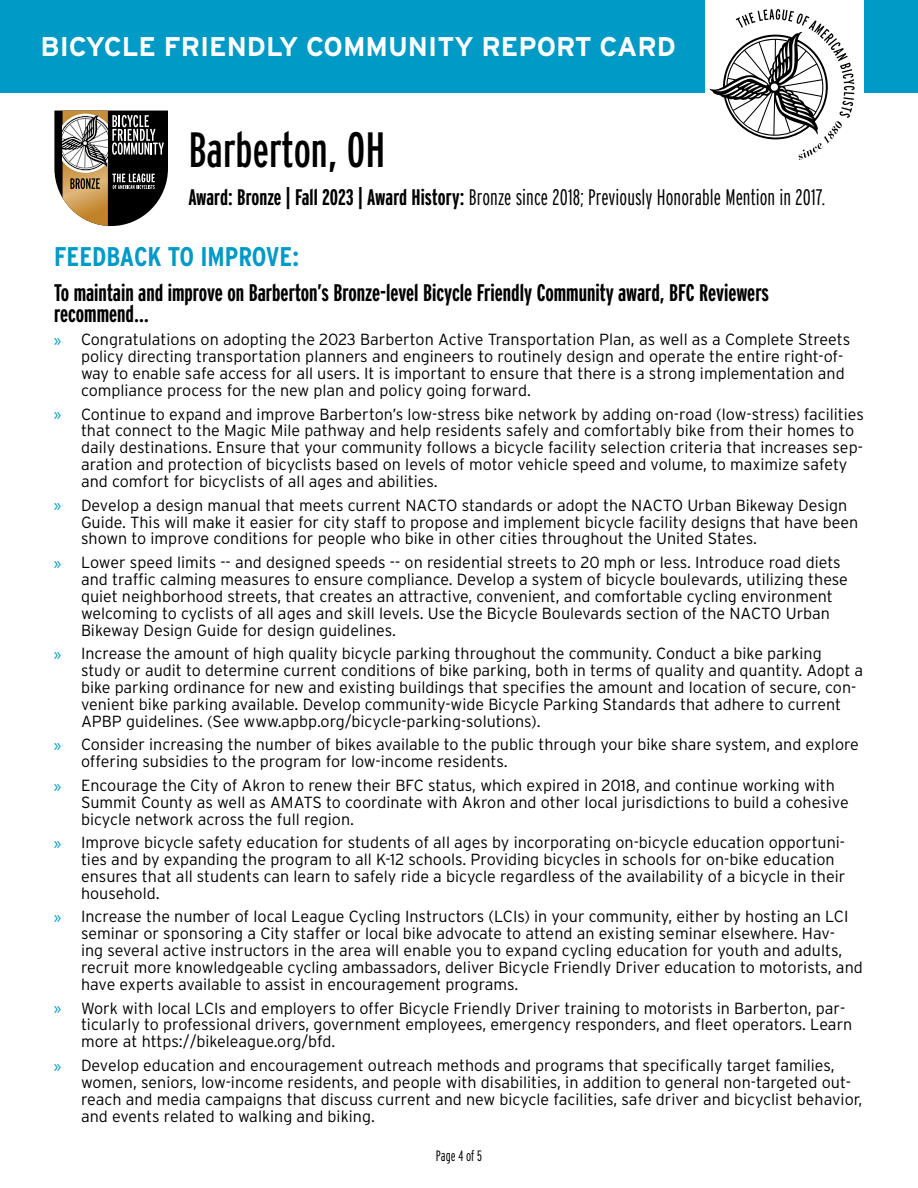
<style>
.page{position:relative;width:918px;height:1188px;background:#fff}
.page>*{position:absolute;margin:0;border:0;box-sizing:border-box;transform-origin:0 0}
.t1{font:extra-condensed 49.5px "Interstate";color:#000}
.t2{font:700 27px "Interstate";color:#fff}
.t3{font:700 27px "Interstate Condensed";color:#009ac7}
.t4{font:700 extra-condensed 24px/21px "Interstate";color:#000}
.t5{font:300 22.5px "Interstate Compressed";letter-spacing:.005em;color:#000}
.t6{font:300 16.2px/17px "Interstate";color:#000}
.t7{font:300 extra-condensed 15px "Interstate";color:#000}
.s1{font-weight:700}
.s2{font-family:"Myriad Pro";font-weight:400;font-size:18px;color:#009ac7}
</style>
<div class="page">
<div style="left:0;top:0;width:918px;height:93px;background:#009ac7"></div>
<div style="left:705px;top:0;width:159px;height:162px;background:#fff"></div>
<svg style="left:54px;top:111px;width:114px;height:115px"></svg>
<svg style="left:709px;top:9px;width:146px;height:151px"></svg>
<h2 class="t2" style="left:40px;top:32px;width:637px">BICYCLE FRIENDLY COMMUNITY REPORT CARD</h2>
<h1 class="t1" style="left:188px;top:119px;width:199px">Barberton, OH</h1>
<h3 class="t5" style="left:188px;top:185px;width:638px"><span class="s1">Award: Bronze | Fall 2023 | Award History:</span> Bronze since 2018; Previously Honorable Mention in 2017.</h3>
<h2 class="t3" style="left:54px;top:242px;width:247px">FEEDBACK TO IMPROVE:</h2>
<h3 class="t4" style="left:54px;top:282px;width:717px">To maintain and improve on Barberton’s Bronze-level Bicycle Friendly Community award, BFC Reviewers recommend…</h3>
<p class="t6" style="left:81px;top:331px;width:771px;text-indent:-27px"><span class="s2">»</span> Congratulations on adopting the 2023 Barberton Active Transportation Plan, as well as a Complete Streets policy directing transportation planners and engineers to routinely design and operate the entire right-of&shy;way to enable safe access for all users. It is important to ensure that there is a strong implementation and compliance process for the new plan and policy going forward.</p>
<p class="t6" style="left:81px;top:405px;width:784px;text-indent:-27px"><span class="s2">»</span> Continue to expand and improve Barberton’s low-stress bike network by adding on-road (low-stress) facilities that connect to the Magic Mile pathway and help residents safely and comfortably bike from their homes to daily destinations. Ensure that your community follows a bicycle facility selection criteria that increases sep&shy;aration and protection of bicyclists based on levels of motor vehicle speed and volume, to maximize safety and comfort for bicyclists of all ages and abilities.</p>
<p class="t6" style="left:81px;top:496px;width:779px;text-indent:-27px"><span class="s2">»</span> Develop a design manual that meets current NACTO standards or adopt the NACTO Urban Bikeway Design<br>Guide. This will make it easier for city staff to propose and implement bicycle facility designs that have been shown to improve conditions for people who bike in other cities throughout the United States.</p>
<p class="t6" style="left:81px;top:554px;width:768px;text-indent:-27px"><span class="s2">»</span> Lower speed limits -- and designed speeds -- on residential streets to 20 mph or less. Introduce road diets and traffic calming measures to ensure compliance. Develop a system of bicycle boulevards, utilizing these quiet neighborhood streets, that creates an attractive, convenient, and comfortable cycling environment welcoming to cyclists of all ages and skill levels. Use the Bicycle Boulevards section of the NACTO Urban Bikeway Design Guide for design guidelines.</p>
<p class="t6" style="left:81px;top:645px;width:784px;text-indent:-27px"><span class="s2">»</span> Increase the amount of high quality bicycle parking throughout the community. Conduct a bike parking study or audit to determine current conditions of bike parking, both in terms of quality and quantity. Adopt a bike parking ordinance for new and existing buildings that specifies the amount and location of secure, con&shy;venient bike parking available. Develop community-wide Bicycle Parking Standards that adhere to current APBP guidelines. (See www.apbp.org/bicycle-parking-solutions).</p>
<p class="t6" style="left:81px;top:736px;width:779px;text-indent:-27px"><span class="s2">»</span> Consider increasing the number of bikes available to the public through your bike share system, and explore offering subsidies to the program for low-income residents.</p>
<p class="t6" style="left:81px;top:777px;width:769px;text-indent:-27px"><span class="s2">»</span> Encourage the City of Akron to renew their BFC status, which expired in 2018, and continue working with<br>Summit County as well as AMATS to coordinate with Akron and other local jurisdictions to build a cohesive bicycle network across the full region.</p>
<p class="t6" style="left:81px;top:834px;width:766px;text-indent:-27px"><span class="s2">»</span> Improve bicycle safety education for students of all ages by incorporating on-bicycle education opportuni&shy;ties and by expanding the program to all K-12 schools. Providing bicycles in schools for on-bike education ensures that all students can learn to safely ride a bicycle regardless of the availability of a bicycle in their household.</p>
<p class="t6" style="left:81px;top:908px;width:783px;text-indent:-27px"><span class="s2">»</span> Increase the number of local League Cycling Instructors (LCIs) in your community, either by hosting an LCI seminar or sponsoring a City staffer or local bike advocate to attend an existing seminar elsewhere. Hav-<br>ing several active instructors in the area will enable you to expand cycling education for youth and adults, recruit more knowledgeable cycling ambassadors, deliver Bicycle Friendly Driver education to motorists, and have experts available to assist in encouragement programs.</p>
<p class="t6" style="left:81px;top:999px;width:773px;text-indent:-27px"><span class="s2">»</span> Work with local LCIs and employers to offer Bicycle Friendly Driver training to motorists in Barberton, par&shy;ticularly to professional drivers, government employees, emergency responders, and fleet operators. Learn more at https://bikeleague.org/bfd.</p>
<p class="t6" style="left:81px;top:1057px;width:783px;text-indent:-27px"><span class="s2">»</span> Develop education and encouragement outreach methods and programs that specifically target families, women, seniors, low-income residents, and people with disabilities, in addition to general non-targeted out&shy;reach and media campaigns that discuss current and new bicycle facilities, safe driver and bicyclist behavior, and events related to walking and biking.</p>
<p class="t7" style="left:436px;top:1147px;width:48px">Page 4 of 5</p>
</div>
